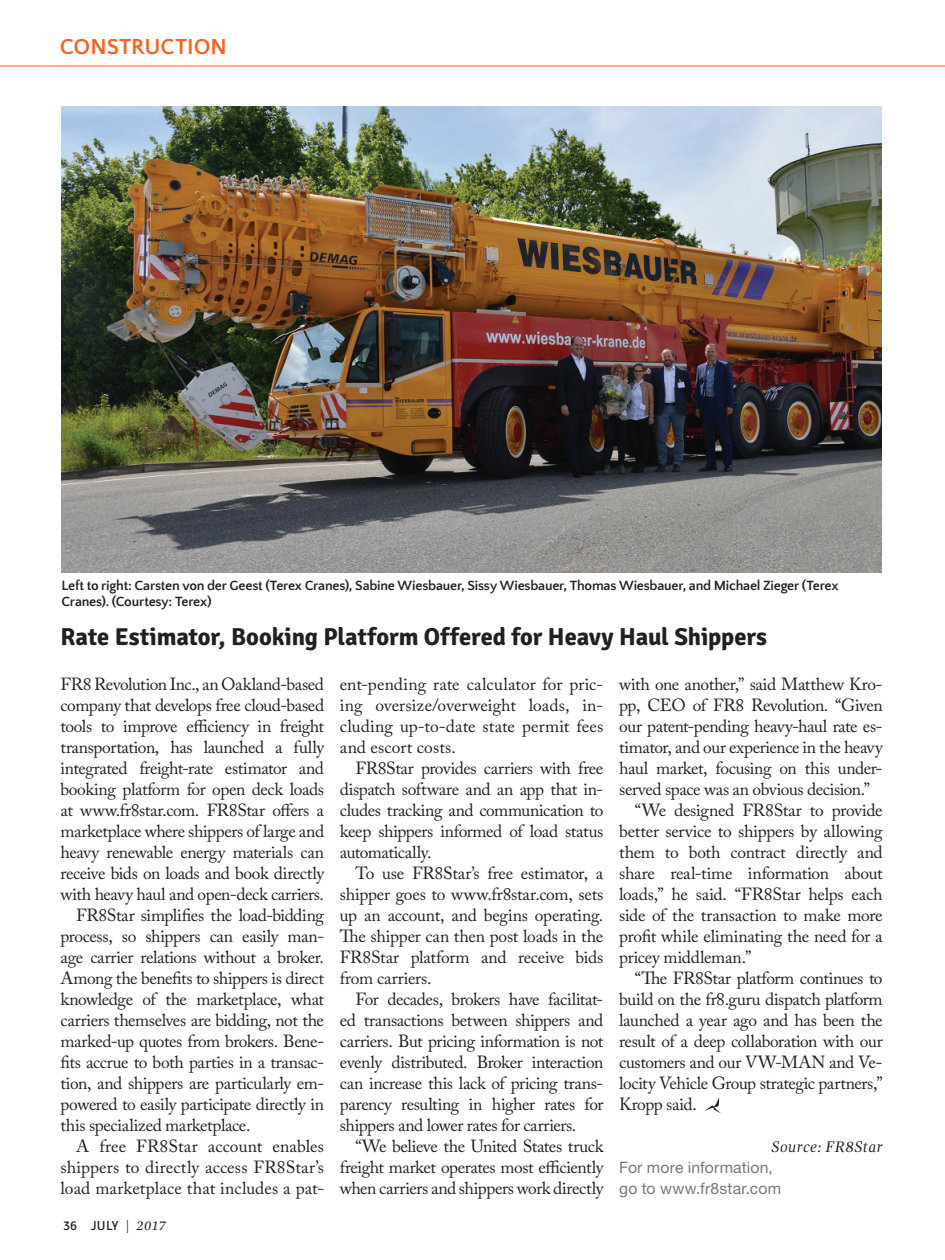
<style>
.page{position:relative;width:945px;height:1260px;background:#fff}
.page>*{position:absolute;margin:0;border:0;box-sizing:border-box;transform-origin:0 0}
.Section_-_Story_Titl{font:700 24.5px "Signika";letter-spacing:-.005em;color:#231f20}
.Section_-_Kicker{font:700 22.75px "Quattrocento Sans";letter-spacing:-.005em;color:#f36421}
.Body_Copy{font:17.5px/21px "Adobe Caslon Pro";letter-spacing:-.02em;color:#231f20;text-align:justify}
.Body_Copy_1st_PP{font:17.5px/21px "Adobe Caslon Pro";letter-spacing:-.02em;color:#231f20;text-align:justify}
.For_More_Info{font:15.75px/21px "Helvetica Neue";letter-spacing:.01em;color:#76787b}
.Source{font:italic 15.75px "Gandhi Serif";letter-spacing:.025em;color:#231f20}
.Photo_Credit{font:700 14px/15.8px "Quattrocento Sans";letter-spacing:-.015em;color:#231f20}
.t1{font:13.12px "Signika";letter-spacing:.02em;color:#231f20}
.s1{font-family:"Gandhi Serif";font-style:italic}
</style>
<div class="page">
<hr style="left:0;top:66px;width:945px;height:1px;background:#f36421">
<svg style="left:705px;top:1098px;width:16px;height:15px"></svg>
<img style="left:62px;top:107px;width:820px;height:465px">
<p class="Section_-_Kicker" style="left:60px;top:35px;width:169px">CONSTRUCTION</p>
<p class="Photo_Credit" style="left:61px;top:578px;width:779px">Left to right: Carsten von der Geest (Terex Cranes), Sabine Wiesbauer, Sissy Wiesbauer, Thomas Wiesbauer, and Michael Zieger (Terex<br>Cranes). (Courtesy: Terex)</p>
<p class="Section_-_Story_Titl" style="left:61px;top:622px;width:708px">Rate Estimator, Booking Platform Offered for Heavy Haul Shippers</p>
<p class="Body_Copy_1st_PP" style="left:61px;top:673px;width:265px">FR8 Revolution Inc., an Oakland-based company that develops free cloud-based tools to improve efficiency in freight transportation, has launched a fully integrated freight-rate estimator and booking platform for open deck loads at www.fr8star.com. FR8Star offers a marketplace where shippers of large and heavy renewable energy materials can receive bids on loads and book directly with heavy haul and open-deck carriers.</p>
<p class="Body_Copy" style="left:61px;top:904px;width:265px;text-indent:16px">FR8Star simplifies the load-bidding process, so shippers can easily man&shy;age carrier relations without a broker.<br>Among the benefits to shippers is direct knowledge of the marketplace, what carriers themselves are bidding, not the marked-up quotes from brokers. Bene&shy;fits accrue to both parties in a transac&shy;tion, and shippers are particularly em&shy;powered to easily participate directly in this specialized marketplace.</p>
<p class="Body_Copy" style="left:61px;top:1135px;width:265px;text-indent:16px">A free FR8Star account enables shippers to directly access FR8Star’s load marketplace that includes a pat-</p>
<p class="Body_Copy" style="left:340px;top:673px;width:265px">ent-pending rate calculator for pric&shy;ing oversize/overweight loads, in&shy;cluding up-to-date state permit fees and escort costs.</p>
<p class="Body_Copy" style="left:340px;top:757px;width:265px;text-indent:16px">FR8Star provides carriers with free dispatch software and an app that in&shy;cludes tracking and communication to keep shippers informed of load status automatically.</p>
<p class="Body_Copy" style="left:340px;top:862px;width:265px;text-indent:16px">To use FR8Star’s free estimator, a shipper goes to www.fr8star.com, sets up an account, and begins operating.<br>The shipper can then post loads in the FR8Star platform and receive bids from carriers.</p>
<p class="Body_Copy" style="left:340px;top:988px;width:265px;text-indent:16px">For decades, brokers have facilitat&shy;ed transactions between shippers and carriers. But pricing information is not evenly distributed. Broker interaction can increase this lack of pricing trans&shy;parency resulting in higher rates for shippers and lower rates for carriers.</p>
<p class="Body_Copy" style="left:340px;top:1135px;width:265px;text-indent:16px">“We believe the United States truck freight market operates most efficiently when carriers and shippers work directly</p>
<p class="Body_Copy" style="left:619px;top:673px;width:265px">with one another,” said Matthew Kro&shy;pp, CEO of FR8 Revolution. “Given our patent-pending heavy-haul rate es&shy;timator, and our experience in the heavy haul market, focusing on this under&shy;served space was an obvious decision.”</p>
<p class="Body_Copy" style="left:619px;top:799px;width:265px;text-indent:16px">“We designed FR8Star to provide better service to shippers by allowing them to both contract directly and share real-time information about loads,” he said. “FR8Star helps each side of the transaction to make more profit while eliminating the need for a pricey middleman.”</p>
<p class="Body_Copy" style="left:619px;top:967px;width:265px;text-indent:16px">“The FR8Star platform continues to build on the fr8.guru dispatch platform launched a year ago and has been the result of a deep collaboration with our customers and our VW-MAN and Ve&shy;locity Vehicle Group strategic partners,” Kropp said.</p>
<p class="Source" style="left:772px;top:1138px;width:113px">Source: FR8Star</p>
<p class="For_More_Info" style="left:619px;top:1156px;width:164px">For more information, go to www.fr8star.com</p>
<p class="t1" style="left:63px;top:1218px;width:105px">36 JULY <span class="s1">| 2017</span></p>
</div>
